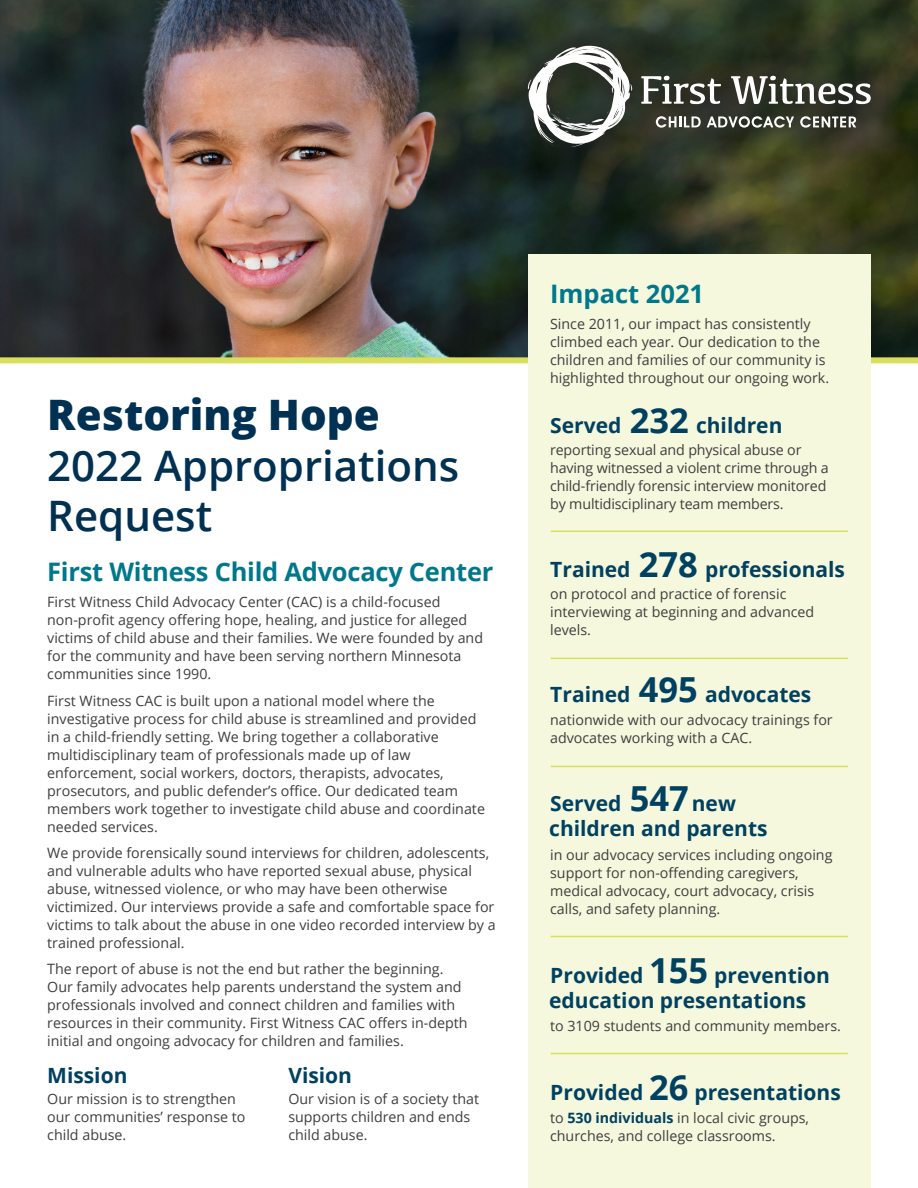
<style>
.page{position:relative;width:918px;height:1188px;background:#fff}
.page>*{position:absolute;margin:0;border:0;box-sizing:border-box;transform-origin:0 0}
.Mission_Heading{font:600 42px/50.4px "Open Sans";color:#003152}
.Mission_Heading-2{font:800 42px "Open Sans";color:#003152}
.t1{font:700 34.5px "Open Sans";color:#004161}
.Heading_2{font:700 25.5px "Open Sans";letter-spacing:-.01em;color:#00778b}
.t2{font:700 21px "Open Sans";color:#004161}
.t3{font:14.25px/18px "Open Sans";color:#3e3e3f}
.s1{font-weight:700;color:#004161}
</style>
<div class="page">
<img style="left:0;top:0;width:918px;height:357px">
<div style="left:0;top:357px;width:918px;height:6px;background:#d9df5b"></div>
<div style="left:528px;top:254px;width:343px;height:934px;background:#f5f8dd"></div>
<div style="left:499px;top:17px;width:400px;height:158px;background:#231f20;opacity:.75"></div>
<svg style="left:641px;top:76px;width:80px;height:28px"></svg>
<svg style="left:731px;top:76px;width:140px;height:28px"></svg>
<svg style="left:656px;top:116px;width:45px;height:12px"></svg>
<svg style="left:707px;top:116px;width:87px;height:12px"></svg>
<svg style="left:800px;top:116px;width:56px;height:12px"></svg>
<svg style="left:528px;top:46px;width:104px;height:101px"></svg>
<hr style="left:551px;top:531px;width:297px;height:1px;background:#d9df5b">
<hr style="left:551px;top:658px;width:297px;height:1px;background:#d9df5b">
<hr style="left:551px;top:766px;width:297px;height:1px;background:#d9df5b">
<hr style="left:551px;top:936px;width:297px;height:1px;background:#d9df5b">
<hr style="left:551px;top:1053px;width:297px;height:1px;background:#d9df5b">
<p class="Mission_Heading-2" style="left:47px;top:383px;width:334px">Restoring Hope</p>
<p class="Mission_Heading" style="left:47px;top:439px;width:414px">2022 Appropriations<br>Request</p>
<p class="Heading_2" style="left:47px;top:554px;width:448px">First Witness Child Advocacy Center</p>
<p class="t3" style="left:47px;top:593px;width:437px">First Witness Child Advocacy Center (CAC) is a child-focused non-profit agency offering hope, healing, and justice for alleged victims of child abuse and their families. We were founded by and for the community and have been serving northern Minnesota communities since 1990.</p>
<p class="t3" style="left:47px;top:691px;width:439px">First Witness CAC is built upon a national model where the investigative process for child abuse is streamlined and provided in a child-friendly setting. We bring together a collaborative multidisciplinary team of professionals made up of law enforcement, social workers, doctors, therapists, advocates, prosecutors, and public defender’s office. Our dedicated team members work together to investigate child abuse and coordinate needed services.</p>
<p class="t3" style="left:47px;top:843px;width:450px">We provide forensically sound interviews for children, adolescents, and vulnerable adults who have reported sexual abuse, physical abuse, witnessed violence, or who may have been otherwise victimized. Our interviews provide a safe and comfortable space for victims to talk about the abuse in one video recorded interview by a trained professional.</p>
<p class="t3" style="left:47px;top:959px;width:422px">The report of abuse is not the end but rather the beginning.<br>Our family advocates help parents understand the system and professionals involved and connect children and families with resources in their community. First Witness CAC offers in-depth initial and ongoing advocacy for children and families.</p>
<p class="t2" style="left:47px;top:1061px;width:82px">Mission</p>
<p class="t3" style="left:47px;top:1089px;width:200px">Our mission is to strengthen our communities’ response to child abuse.</p>
<p class="t2" style="left:288px;top:1061px;width:65px">Vision</p>
<p class="t3" style="left:288px;top:1089px;width:192px">Our vision is of a society that supports children and ends child abuse.</p>
<p class="Heading_2" style="left:550px;top:276px;width:156px">Impact 2021</p>
<p class="t3" style="left:550px;top:315px;width:281px">Since 2011, our impact has consistently climbed each year. Our dedication to the children and families of our community is highlighted throughout our ongoing work.</p>
<p class="t2" style="left:550px;top:411px;width:73px">Served</p>
<p class="t1" style="left:630px;top:397px;width:61px">232</p>
<p class="t2" style="left:696px;top:411px;width:88px">children</p>
<p class="t3" style="left:550px;top:440px;width:280px">reporting sexual and physical abuse or having witnessed a violent crime through a child-friendly forensic interview monitored by multidisciplinary team members.</p>
<p class="t2" style="left:550px;top:555px;width:82px">Trained</p>
<p class="t1" style="left:639px;top:540px;width:61px">278</p>
<p class="t2" style="left:705px;top:555px;width:141px">professionals</p>
<p class="t3" style="left:550px;top:585px;width:266px">on protocol and practice of forensic interviewing at beginning and advanced levels.</p>
<p class="t2" style="left:550px;top:680px;width:82px">Trained</p>
<p class="t1" style="left:639px;top:665px;width:61px">495</p>
<p class="t2" style="left:705px;top:680px;width:108px">advocates</p>
<p class="t3" style="left:550px;top:711px;width:284px">nationwide with our advocacy trainings for advocates working with a CAC.</p>
<p class="t2" style="left:550px;top:789px;width:73px">Served</p>
<p class="t1" style="left:630px;top:774px;width:61px">547</p>
<p class="t2" style="left:692px;top:789px;width:46px">new</p>
<p class="t2" style="left:549px;top:814px;width:220px">children and parents</p>
<p class="t3" style="left:550px;top:845px;width:284px">in our advocacy services including ongoing support for non-offending caregivers, medical advocacy, court advocacy, crisis calls, and safety planning.</p>
<p class="t2" style="left:550px;top:960px;width:95px">Provided</p>
<p class="t1" style="left:649px;top:946px;width:61px">155</p>
<p class="t2" style="left:714px;top:960px;width:117px">prevention</p>
<p class="t2" style="left:549px;top:985px;width:259px">education presentations</p>
<p class="t3" style="left:550px;top:1017px;width:292px">to 3109 students and community members.</p>
<p class="t2" style="left:550px;top:1077px;width:95px">Provided</p>
<p class="t1" style="left:649px;top:1063px;width:41px">26</p>
<p class="t2" style="left:694px;top:1077px;width:148px">presentations</p>
<p class="t3" style="left:550px;top:1108px;width:261px">to <span class="s1">530 individuals</span> in local civic groups, churches, and college classrooms.</p>
</div>
